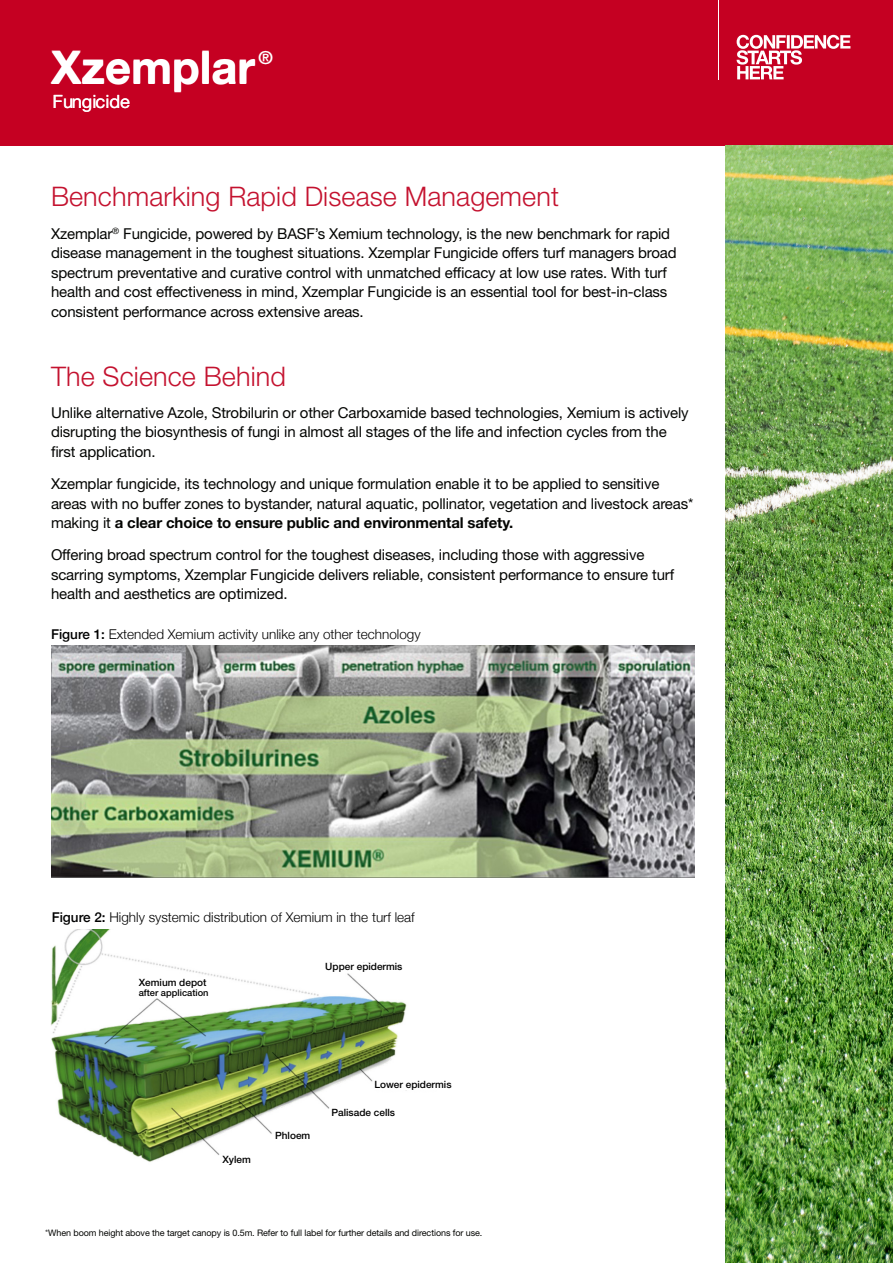
<style>
.page{position:relative;width:893px;height:1263px;background:#fff}
.page>*{position:absolute;margin:0;border:0;box-sizing:border-box;transform-origin:0 0}
.t1{font:700 45.3px "Helvetica Neue LT Std";color:#fff}
.t2{font:300 27px "Helvetica Neue LT Std";letter-spacing:.005em;color:#c4122f}
.t3{font:18.3px "Helvetica Neue LT Std";color:#fff}
.t4{font:700 18px "Helvetica Neue LT Std";color:#fff}
.t5{font:15px/19.5px "Helvetica Neue LT Std";letter-spacing:-.01em;color:#040503}
.t6{font:300 13.5px "Helvetica Neue";color:#000}
.t7{font:500 10.05px "Helvetica Neue LT Std";color:#000}
.t8{font:500 9.3px "Helvetica Neue LT Std";color:#000}
.t9{font:9px "Helvetica Neue LT Std";letter-spacing:-.01em;color:#040503}
.s1{font-weight:700}
.s2{font-weight:500}
.s3{font-family:"Helvetica Neue";font-weight:300;color:#000}
</style>
<div class="page">
<div style="left:0;top:0;width:893px;height:146px;background:#c50022"></div>
<svg style="left:737px;top:35px;width:113px;height:44px"></svg>
<hr style="left:718px;top:0;width:1px;height:79px;background:#fff">
<img style="left:725px;top:146px;width:168px;height:1117px">
<img style="left:51px;top:646px;width:643px;height:232px">
<img style="left:51px;top:929px;width:356px;height:233px">
<div style="left:139px;top:979px;width:81px;height:18px;background:#fff"></div>
<div style="left:325px;top:963px;width:96px;height:9px;background:#fff"></div>
<div style="left:374px;top:1081px;width:96px;height:9px;background:#fff"></div>
<div style="left:331px;top:1109px;width:97px;height:10px;background:#fff"></div>
<div style="left:275px;top:1131px;width:96px;height:10px;background:#fff"></div>
<div style="left:222px;top:1156px;width:96px;height:10px;background:#fff"></div>
<h1 class="t1" style="left:51px;top:39px;width:205px">Xzemplar</h1>
<p class="t3" style="left:53px;top:90px;width:79px">Fungicide</p>
<p class="t4" style="left:259px;top:47px;width:16px">®</p>
<p class="t3" style="left:120px;top:91px;width:11px">e</p>
<p class="t2" style="left:51px;top:180px;width:509px">Benchmarking Rapid Disease Management</p>
<p class="t5" style="left:51px;top:223px;width:627px">Xzemplar<sup>®</sup> Fungicide, powered by BASF’s Xemium technology, is the new benchmark for rapid disease management in the toughest situations. Xzemplar Fungicide offers turf managers broad spectrum preventative and curative control with unmatched efficacy at low use rates. With turf health and cost effectiveness in mind, Xzemplar Fungicide is an essential tool for best-in-class consistent performance across extensive areas.</p>
<p class="t2" style="left:51px;top:360px;width:236px">The Science Behind</p>
<p class="t5" style="left:51px;top:403px;width:639px">Unlike alternative Azole, Strobilurin or other Carboxamide based technologies, Xemium is actively disrupting the biosynthesis of fungi in almost all stages of the life and infection cycles from the first application.</p>
<p class="t5" style="left:51px;top:474px;width:644px">Xzemplar fungicide, its technology and unique formulation enable it to be applied to sensitive areas with no buffer zones to bystander, natural aquatic, pollinator, vegetation and livestock areas* making it <span class="s1">a clear choice to ensure public and environmental safety.</span></p>
<p class="t5" style="left:51px;top:545px;width:625px">Offering broad spectrum control for the toughest diseases, including those with aggressive scarring symptoms, Xzemplar Fungicide delivers reliable, consistent performance to ensure turf health and aesthetics are optimized.</p>
<p class="t6" style="left:51px;top:623px;width:371px"><span class="s2">Figure 1:</span> Extended Xemium activity unlike any other technology</p>
<p class="t6" style="left:52px;top:906px;width:365px"><span class="s2">Figure 2:</span> Highly systemic distribution of Xemium in the turf leaf</p>
<p class="t7" style="left:139px;top:976px;width:69px">Xemium depot</p>
<p class="t8" style="left:139px;top:987px;width:71px">after application</p>
<p class="t7" style="left:325px;top:960px;width:79px">Upper epidermis</p>
<p class="t7" style="left:222px;top:1154px;width:30px">Xylem</p>
<p class="t7" style="left:275px;top:1129px;width:37px">Phloem</p>
<p class="t7" style="left:374px;top:1078px;width:79px">Lower epidermis</p>
<p class="t7" style="left:331px;top:1107px;width:65px">Palisade cells</p>
<p class="t9" style="left:45px;top:1227px;width:439px"><span class="s3">*</span>When boom height above the target canopy is 0.5m. Refer to full label for further details and directions for use.</p>
</div>
